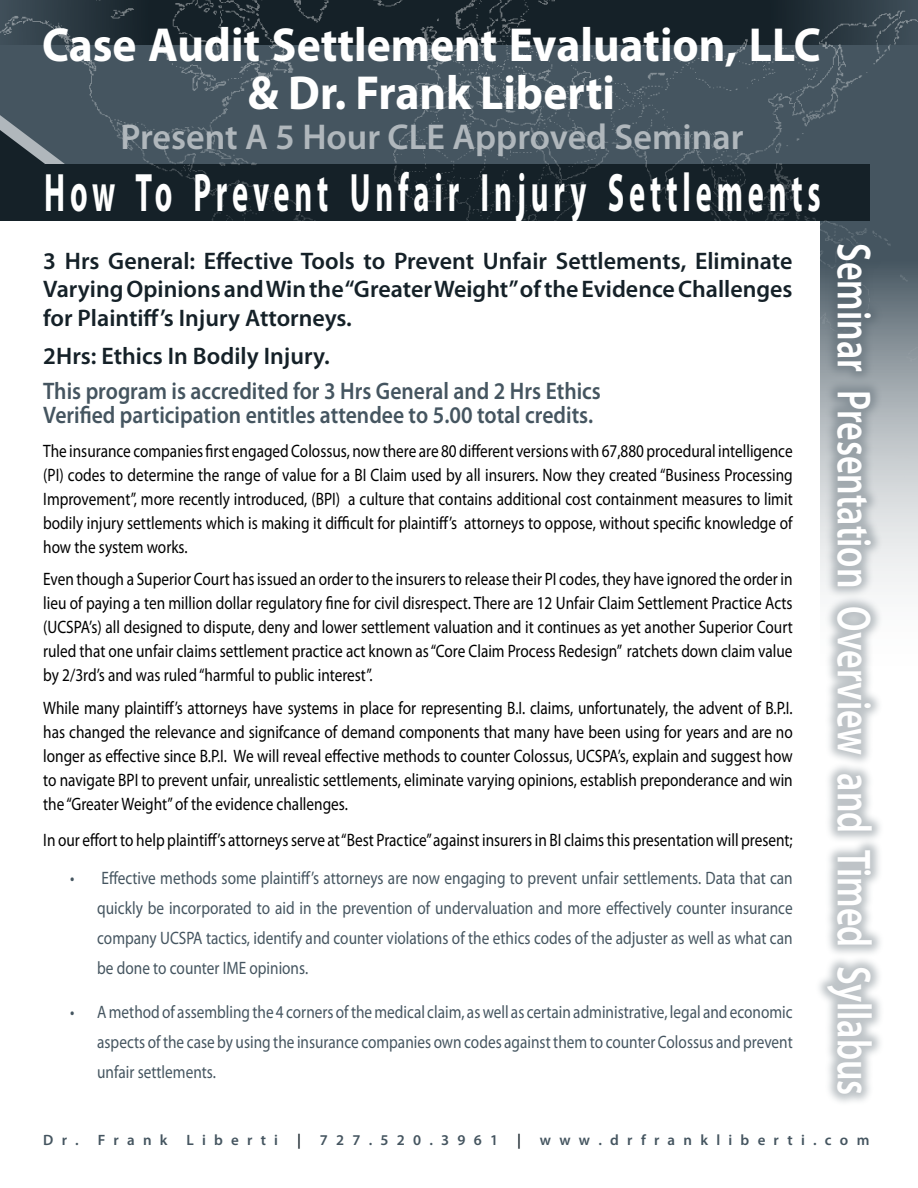
<style>
.page{position:relative;width:918px;height:1188px;background:#fff}
.page>*{position:absolute;margin:0;border:0;box-sizing:border-box;transform-origin:0 0}
.t1{font:700 54.45px "Myriad Pro";letter-spacing:.16em;color:#fff;scale:.56 1}
.t2{font:700 48px "Myriad Pro";color:#fff;scale:.95 1}
.t3{font:600 48px "Myriad Pro";color:#fff;scale:.75 1}
.t4{font:600 36px "Myriad Pro";color:#b0b7bc}
.t5{font:600 24px/28.8px "Myriad Pro";color:#152128;text-align:justify}
.t6{font:600 24px "Myriad Pro";color:#455560;scale:.9 1}
.Intro_Copy{font:18px/24px "Myriad Pro";color:#000;text-align:justify;scale:.85 1}
.Primary_Bullets{font:18px/30px "Myriad Pro";color:#455560;text-align:justify;scale:.85 1}
.t7{font:600 15px "Myriad Pro";letter-spacing:.55em;color:#455560}
.t8{font:600 15px "Myriad Pro";color:#152128}
</style>
<div class="page">
<div style="left:820px;top:0;width:98px;height:693px;background:#fafbfb"></div>
<img style="left:0;top:0;width:918px;height:560px">
<svg style="left:0;top:115px;width:65px;height:83px"></svg>
<div style="left:64px;top:164px;width:20px;height:6px;background:#152128"></div>
<div style="left:45px;top:164px;width:19px;height:6px;background:#152128"></div>
<div style="left:815px;top:232px;width:70px;height:875px;background:#455560;opacity:.35"></div>
<p class="t2" style="left:42px;top:13px;width:821px">Case Audit Settlement Evaluation, LLC</p>
<p class="t2" style="left:248px;top:61px;width:388px">&amp; Dr. Frank Liberti</p>
<p class="t4" style="left:120px;top:114px;width:625px">Present A 5 Hour CLE Approved Seminar</p>
<p class="t1" style="left:44px;top:157px;width:1388px">How To Prevent Unfair Injury Settlements</p>
<p class="t5" style="left:43px;top:245px;width:751px">3 Hrs General: Effective Tools to Prevent Unfair Settlements, Eliminate Varying Opinions and Win the “Greater Weight” of the Evidence Challenges for Plaintiff’s Injury Attorneys.</p>
<p class="t5" style="left:43px;top:341px;width:288px">2Hrs: Ethics In Bodily Injury.</p>
<p class="t6" style="left:43px;top:376px;width:621px">This program is accredited for 3 Hrs General and 2 Hrs Ethics</p>
<p class="t6" style="left:43px;top:400px;width:613px">Verified participation entitles attendee to 5.00 total credits.</p>
<p class="Intro_Copy" style="left:43px;top:438px;width:883px">The insurance companies first engaged Colossus, now there are 80 different versions with 67,880 procedural intelligence (PI) codes to determine the range of value for a BI Claim used by all insurers. Now they created “Business Processing Improvement”, more recently introduced, (BPI) a culture that contains additional cost containment measures to limit bodily injury settlements which is making it difficult for plaintiff’s attorneys to oppose, without specific knowledge of how the system works.</p>
<p class="Intro_Copy" style="left:43px;top:567px;width:883px">Even though a Superior Court has issued an order to the insurers to release their PI codes, they have ignored the order in lieu of paying a ten million dollar regulatory fine for civil disrespect. There are 12 Unfair Claim Settlement Practice Acts (UCSPA’s) all designed to dispute, deny and lower settlement valuation and it continues as yet another Superior Court ruled that one unfair claims settlement practice act known as “Core Claim Process Redesign” ratchets down claim value by 2/3rd’s and was ruled “harmful to public interest”.</p>
<p class="Intro_Copy" style="left:43px;top:696px;width:883px">While many plaintiff’s attorneys have systems in place for representing B.I. claims, unfortunately, the advent of B.P.I. has changed the relevance and signifcance of demand components that many have been using for years and are no longer as effective since B.P.I. We will reveal effective methods to counter Colossus, UCSPA’s, explain and suggest how to navigate BPI to prevent unfair, unrealistic settlements, eliminate varying opinions, establish preponderance and win the “Greater Weight” of the evidence challenges.</p>
<p class="Intro_Copy" style="left:43px;top:827px;width:883px">In our effort to help plaintiff’s attorneys serve at “Best Practice” against insurers in BI claims this presentation will present;</p>
<p class="Primary_Bullets" style="left:97px;top:863px;width:820px;text-indent:-27px">• Effective methods some plaintiff’s attorneys are now engaging to prevent unfair settlements. Data that can quickly be incorporated to aid in the prevention of undervaluation and more effectively counter insurance company UCSPA tactics, identify and counter violations of the ethics codes of the adjuster as well as what can be done to counter IME opinions.</p>
<p class="Primary_Bullets" style="left:97px;top:996px;width:820px;text-indent:-27px">• A method of assembling the 4 corners of the medical claim, as well as certain administrative, legal and economic aspects of the case by using the insurance companies own codes against them to counter Colossus and prevent unfair settlements.</p>
<p class="t3" style="left:885px;top:243px;width:1138px;rotate:90deg">Seminar Presentation Overview and Timed Syllabus</p>
<p class="t7" style="left:43px;top:1131px;width:126px">Dr. Frank</p>
<p class="t7" style="left:186px;top:1131px;width:93px">Liberti</p>
<p class="t8" style="left:297px;top:1131px;width:5px">|</p>
<p class="t7" style="left:320px;top:1131px;width:180px">727.520.3961</p>
<p class="t8" style="left:517px;top:1131px;width:5px">|</p>
<p class="t7" style="left:540px;top:1131px;width:331px">www.drfrankliberti.com</p>
</div>
